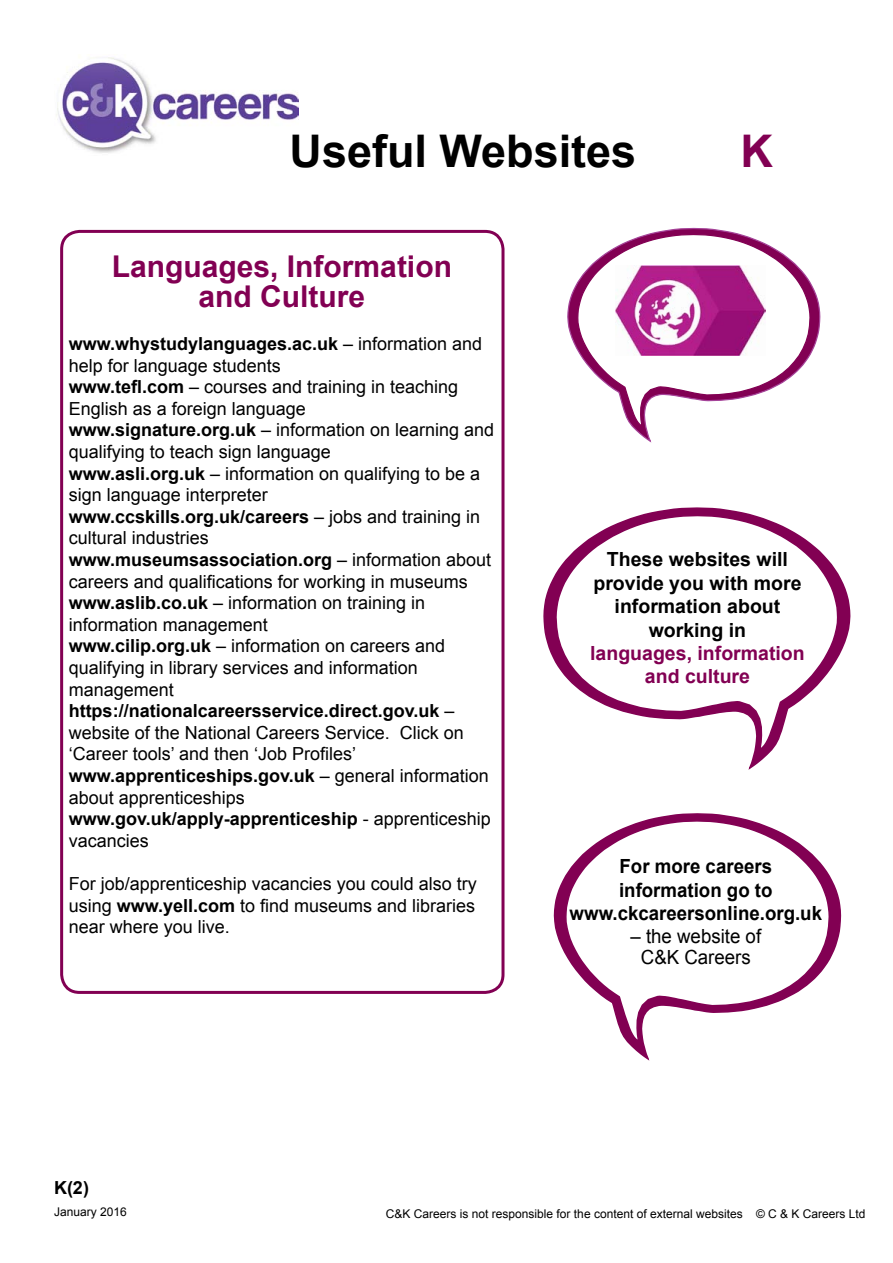
<style>
.page{position:relative;width:893px;height:1263px;background:#fff}
.page>*{position:absolute;margin:0;border:0;box-sizing:border-box;transform-origin:0 0}
.t1{font:700 45px "Arial";color:#000}
.t2{font:700 45px "Arial";color:#820053}
.t3{font:700 30px/30px "Arial";color:#820053;text-align:center}
.t4{font:700 19.5px/23.4px "Arial";color:#000;text-align:center}
.t5{font:700 19.5px/23.4px "Arial";color:#000;text-align:center;scale:.96 1}
.t6{font:700 19.5px/23.4px "Arial";color:#820053;text-align:center}
.t7{font:19.5px/21px "Arial";color:#000;text-align:center;scale:.96 1}
.t8{font:18px/21.6px "Arial";color:#000}
.t9{font:700 18px "Arial";color:#000}
.t10{font:12px "Arial";color:#000}
.s1{font-weight:700}
</style>
<div class="page">
<img style="left:56px;top:57px;width:242px;height:96px">
<div style="left:60px;top:230px;width:444px;height:764px;border:3px solid #820053;border-radius:18px"></div>
<svg style="left:567px;top:227px;width:254px;height:216px"></svg>
<svg style="left:577px;top:233px;width:234px;height:194px"></svg>
<svg style="left:543px;top:507px;width:308px;height:263px"></svg>
<svg style="left:554px;top:514px;width:285px;height:237px"></svg>
<svg style="left:553px;top:813px;width:289px;height:248px"></svg>
<svg style="left:564px;top:819px;width:267px;height:223px"></svg>
<img style="left:615px;top:265px;width:151px;height:91px">
<h1 class="t1" style="left:290px;top:121px;width:348px">Useful Websites</h1>
<h1 class="t2" style="left:740px;top:121px;width:34px">K</h1>
<h2 class="t3" style="left:112px;top:252px;width:342px">Languages, Information and Culture</h2>
<p class="t8" style="left:69px;top:333px;width:427px"><span class="s1">www.whystudylanguages.ac.uk</span> – information and help for language students<br><span class="s1">www.tefl.com</span> – courses and training in teaching English as a foreign language <span class="s1">www.signature.org.uk</span> – information on learning and qualifying to teach sign language<br><span class="s1">www.asli.org.uk</span> – information on qualifying to be a sign language interpreter <span class="s1">www.ccskills.org.uk/careers</span> – jobs and training in cultural industries<br><span class="s1">www.museumsassociation.org</span> – information about careers and qualifications for working in museums <span class="s1">www.aslib.co.uk</span> – information on training in information management<br><span class="s1">www.cilip.org.uk</span> – information on careers and qualifying in library services and information management <span class="s1">https://nationalcareersservice.direct.gov.uk</span> – website of the National Careers Service. Click on ‘Career tools’ and then ‘Job Profiles’ <span class="s1">www.apprenticeships.gov.uk</span> – general information about apprenticeships <span class="s1">www.gov.uk/apply-apprenticeship</span> - apprenticeship vacancies</p>
<p class="t8" style="left:69px;top:873px;width:410px;text-align:justify">For job/apprenticeship vacancies you could also try using <span class="s1">www.yell.com</span> to find museums and libraries near where you live.</p>
<p class="t4" style="left:593px;top:548px;width:210px">These websites will provide you with more information about working in</p>
<p class="t6" style="left:590px;top:642px;width:216px">languages, information and culture</p>
<p class="t5" style="left:570px;top:855px;width:264px">For more careers information go to www.ckcareersonline.org.uk</p>
<p class="t7" style="left:630px;top:926px;width:138px">– the website of<br>C&amp;K Careers</p>
<p class="t9" style="left:54px;top:1176px;width:36px">K(2)</p>
<p class="t10" style="left:54px;top:1204px;width:74px">January 2016</p>
<p class="t10" style="left:386px;top:1206px;width:481px">C&amp;K Careers is not responsible for the content of external websites © C &amp; K Careers Ltd</p>
</div>
